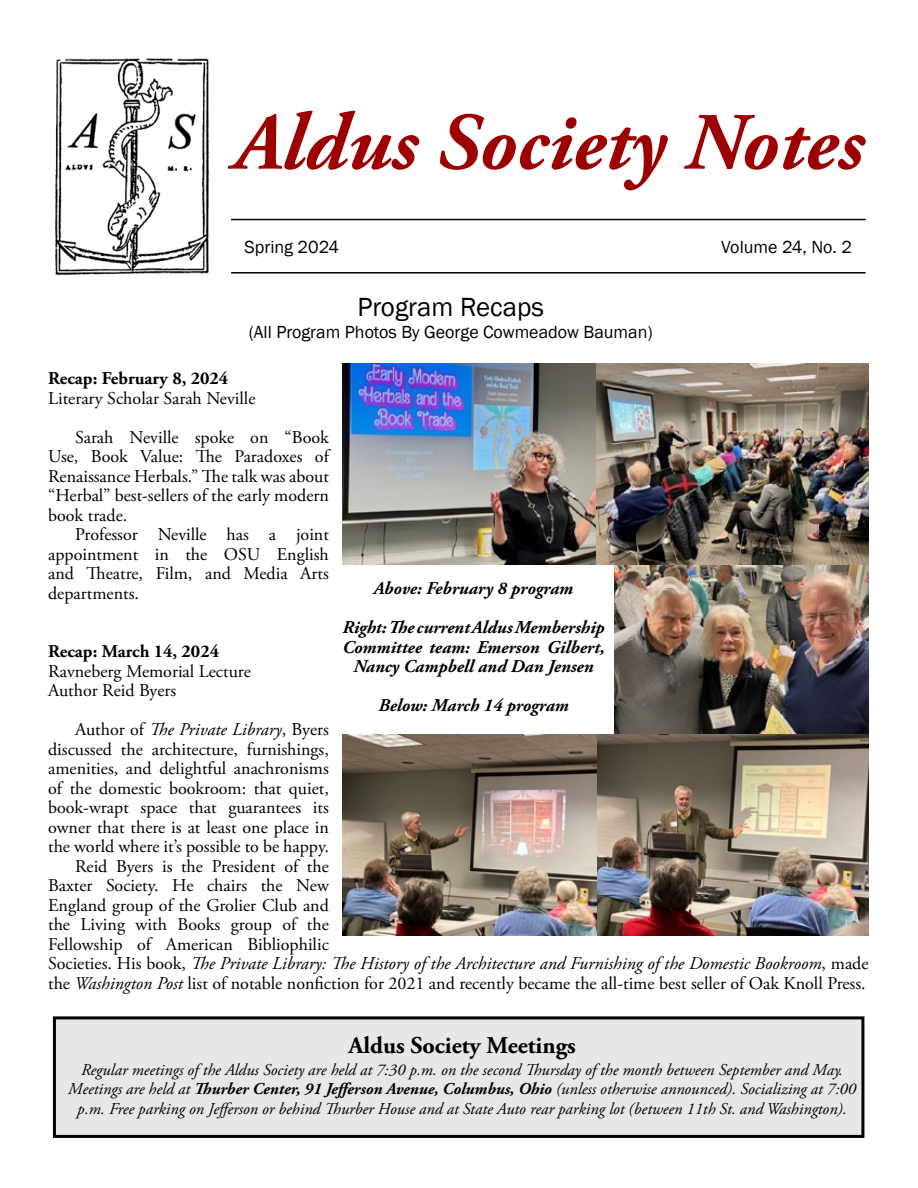
<style>
.page{position:relative;width:918px;height:1188px;background:#fff}
.page>*{position:absolute;margin:0;border:0;box-sizing:border-box;transform-origin:0 0}
.t1{font:italic 700 81px "Adobe Garamond Pro";color:#9d0000}
.t2{font:27px "Franklin Gothic";color:#000}
.t3{font:700 24px "Adobe Garamond Pro";color:#000}
.t4{font:18px/19.5px "Adobe Garamond Pro";color:#000}
.t5{font:italic 18px "Adobe Garamond Pro";color:#000}
.t6{font:italic 700 18px/39px "Adobe Garamond Pro";color:#000;text-align:center}
.t7{font:18px "Franklin Gothic";color:#000}
.t8{font:700 18px "Adobe Garamond Pro";color:#000}
.t9{font:italic 16.5px/19.8px "Adobe Garamond Pro";color:#000;text-align:center}
.s1{font-style:normal}
.s2{font-style:italic}
.s3{font-weight:700}
</style>
<div class="page">
<img style="left:55px;top:58px;width:154px;height:218px">
<hr style="left:231px;top:219px;width:635px;height:1px;background:#000">
<hr style="left:231px;top:272px;width:635px;height:2px;background:#000">
<div style="left:54px;top:1018px;width:809px;height:118px;background:#e6e7e8"></div>
<div style="left:53px;top:1016px;width:811px;height:122px;border:3px solid #000"></div>
<img style="left:615px;top:565px;width:254px;height:169px">
<img style="left:342px;top:734px;width:527px;height:202px">
<img style="left:342px;top:363px;width:527px;height:202px">
<h1 class="t1" style="left:234px;top:96px;width:631px">Aldus Society Notes</h1>
<p class="t7" style="left:245px;top:236px;width:96px">Spring 2024</p>
<p class="t7" style="left:721px;top:236px;width:132px">Volume 24, No. 2</p>
<h2 class="t2" style="left:357px;top:290px;width:188px">Program Recaps</h2>
<p class="t7" style="left:249px;top:320px;width:406px">(All Program Photos By George Cowmeadow Bauman)</p>
<p class="t8" style="left:48px;top:368px;width:182px">Recap: February 8, 2024</p>
<p class="t4" style="left:75px;top:379px;width:255px;line-height:39px;text-indent:-27px">Literary Scholar Sarah Neville<br>Sarah Neville spoke on “Book</p>
<p class="t4" style="left:48px;top:448px;width:282px;text-align:justify">Use, Book Value: The Paradoxes of Renaissance Herbals.” The talk was about “Herbal” best-sellers of the early modern book trade.</p>
<p class="t4" style="left:48px;top:526px;width:282px;text-align:justify;text-indent:27px">Professor Neville has a joint appointment in the OSU English and Theatre, Film, and Media Arts departments.</p>
<p class="t6" style="left:342px;top:569px;width:264px">Above: February 8 program<br>Right: The current Aldus Membership</p>
<p class="t6" style="left:342px;top:638px;width:264px;line-height:19.5px">Committee team: Emerson Gilbert,<br>Nancy Campbell and Dan Jensen</p>
<p class="t6" style="left:378px;top:686px;width:192px">Below: March 14 program</p>
<p class="t8" style="left:48px;top:641px;width:172px">Recap: March 14, 2024</p>
<p class="t4" style="left:48px;top:662px;width:204px">Ravneberg Memorial Lecture<br>Author Reid Byers</p>
<p class="t5" style="left:75px;top:719px;width:255px"><span class="s1">Author of</span> The Private Library<span class="s1">, Byers</span></p>
<p class="t4" style="left:48px;top:740px;width:282px">discussed the architecture, furnishings,</p>
<p class="t4" style="left:48px;top:760px;width:282px">amenities, and delightful anachronisms</p>
<p class="t4" style="left:48px;top:779px;width:282px">of the domestic bookroom: that quiet,</p>
<p class="t4" style="left:48px;top:799px;width:282px">book-wrapt space that guarantees its</p>
<p class="t4" style="left:48px;top:818px;width:282px">owner that there is at least one place in</p>
<p class="t4" style="left:48px;top:838px;width:282px">the world where it’s possible to be happy.</p>
<p class="t4" style="left:75px;top:857px;width:255px">Reid Byers is the President of the</p>
<p class="t4" style="left:48px;top:877px;width:282px">Baxter Society. He chairs the New</p>
<p class="t4" style="left:48px;top:896px;width:282px">England group of the Grolier Club and</p>
<p class="t4" style="left:48px;top:916px;width:282px">the Living with Books group of the</p>
<p class="t4" style="left:48px;top:935px;width:282px">Fellowship of American Bibliophilic</p>
<p class="t5" style="left:48px;top:953px;width:822px"><span class="s1">Societies. His book,</span> The Private Library: The History of the Architecture and Furnishing of the Domestic Bookroom<span class="s1">, made</span></p>
<p class="t4" style="left:48px;top:974px;width:819px">the <span class="s2">Washington Post</span> list of notable nonfiction for 2021 and recently became the all-time best seller of Oak Knoll Press.</p>
<h3 class="t3" style="left:348px;top:1031px;width:229px">Aldus Society Meetings</h3>
<p class="t9" style="left:68px;top:1060px;width:789px">Regular meetings of the Aldus Society are held at 7:30 p.m. on the second Thursday of the month between September and May.<br>Meetings are held at <span class="s3">Thurber Center, 91 Jefferson Avenue, Columbus, Ohio</span> (unless otherwise announced). Socializing at 7:00 p.m. Free parking on Jefferson or behind Thurber House and at State Auto rear parking lot (between 11th St. and Washington).</p>
</div>
